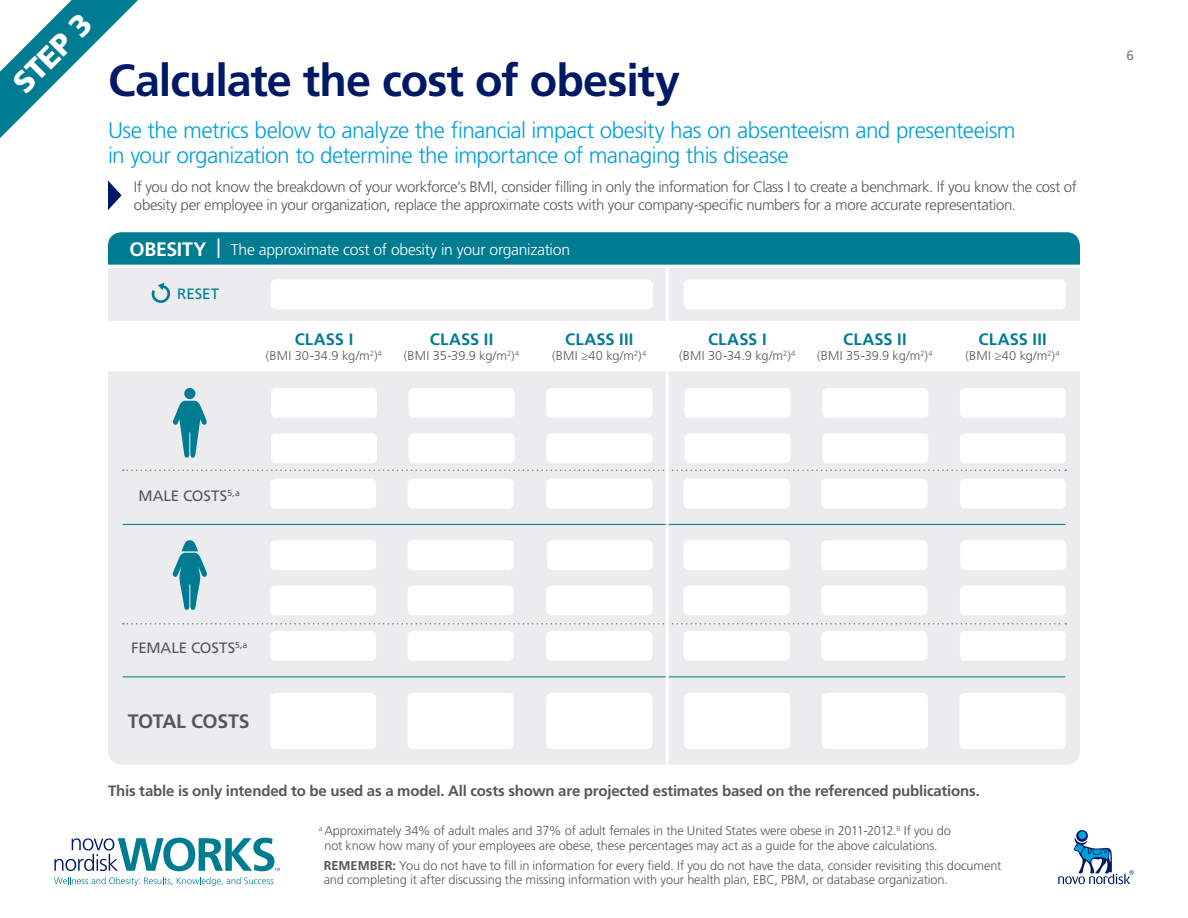
<style>
.page{position:relative;width:1188px;height:918px;background:#fff}
.page>*{position:absolute;margin:0;border:0;box-sizing:border-box;transform-origin:0 0}
.t1{font:700 45px "Frutiger LT Std";letter-spacing:-.025em;color:#001965}
.t2{font:900 30px "Frutiger LT Std";color:#fff}
.t3{font:300 22.5px/25.5px "Frutiger LT Std";letter-spacing:-.025em;color:#009fda}
.t4{font:700 19.5px "Frutiger LT Std";letter-spacing:-.02em;color:#57585a}
.t5{font:700 16.5px "Frutiger LT Std";letter-spacing:.01em;color:#007c92}
.t6{font:300 15.75px "Frutiger LT Std";letter-spacing:-.02em;color:#fff}
.t7{font:300 15px/18px "Frutiger LT Std";letter-spacing:-.025em;color:#57585a}
.t8{font:700 15px "Frutiger LT Std";letter-spacing:-.015em;color:#57585a}
.t9{font:15px "Frutiger LT Std";color:#57585a}
.t10{font:15px "Frutiger LT Std";color:#007c92}
.t11{font:13.5px "Frutiger LT Std";color:#82786f}
.t12{font:300 12.75px/14.2px "Frutiger LT Std";letter-spacing:-.01em;color:#57585a;text-align:center}
.s1{font-weight:700;font-size:19.5px}
.s2{font-weight:400;font-size:19.5px}
.s3{font-weight:700}
</style>
<div class="page">
<svg style="left:1076px;top:830px;width:12px;height:12px"></svg>
<div style="left:1078px;top:831px;width:8px;height:8px;background:#009fda;border-radius:50%"></div>
<svg style="left:1058px;top:837px;width:76px;height:47px"></svg>
<svg style="left:54px;top:877px;width:219px;height:9px"></svg>
<svg style="left:54px;top:838px;width:226px;height:33px"></svg>
<div style="left:108px;top:372px;width:972px;height:393px;background:#ececee"></div>
<div style="left:108px;top:268px;width:972px;height:52px;background:#ececee"></div>
<svg style="left:0;top:0;width:138px;height:138px"></svg>
<hr style="left:123px;top:676px;width:942px;height:1px;background:#007c92">
<hr style="left:123px;top:524px;width:942px;height:1px;background:#007c92">
<svg style="left:123px;top:623px;width:943px;height:2px;background:#d8d6d6"></svg>
<svg style="left:123px;top:470px;width:943px;height:1px"></svg>
<div style="left:271px;top:279px;width:382px;height:30px;background:#fff;border-radius:5px"></div>
<div style="left:270px;top:693px;width:106px;height:56px;background:#fff;border-radius:5px"></div>
<div style="left:684px;top:693px;width:106px;height:56px;background:#fff;border-radius:5px"></div>
<div style="left:408px;top:693px;width:106px;height:56px;background:#fff;border-radius:5px"></div>
<div style="left:822px;top:693px;width:106px;height:56px;background:#fff;border-radius:5px"></div>
<div style="left:546px;top:693px;width:106px;height:56px;background:#fff;border-radius:5px"></div>
<div style="left:960px;top:693px;width:106px;height:56px;background:#fff;border-radius:5px"></div>
<div style="left:684px;top:279px;width:382px;height:30px;background:#fff;border-radius:5px"></div>
<svg style="left:108px;top:180px;width:14px;height:30px"></svg>
<div style="left:270px;top:540px;width:106px;height:30px;background:#fff;border-radius:5px"></div>
<div style="left:270px;top:586px;width:106px;height:29px;background:#fff;border-radius:5px"></div>
<div style="left:270px;top:631px;width:106px;height:30px;background:#fff;border-radius:5px"></div>
<div style="left:408px;top:540px;width:106px;height:30px;background:#fff;border-radius:5px"></div>
<div style="left:408px;top:586px;width:106px;height:29px;background:#fff;border-radius:5px"></div>
<div style="left:408px;top:631px;width:106px;height:30px;background:#fff;border-radius:5px"></div>
<div style="left:547px;top:540px;width:106px;height:30px;background:#fff;border-radius:5px"></div>
<div style="left:546px;top:586px;width:106px;height:29px;background:#fff;border-radius:5px"></div>
<div style="left:546px;top:631px;width:106px;height:30px;background:#fff;border-radius:5px"></div>
<div style="left:684px;top:540px;width:106px;height:30px;background:#fff;border-radius:5px"></div>
<div style="left:684px;top:586px;width:106px;height:29px;background:#fff;border-radius:5px"></div>
<div style="left:684px;top:631px;width:106px;height:30px;background:#fff;border-radius:5px"></div>
<div style="left:821px;top:540px;width:106px;height:30px;background:#fff;border-radius:5px"></div>
<div style="left:821px;top:586px;width:106px;height:29px;background:#fff;border-radius:5px"></div>
<div style="left:821px;top:631px;width:106px;height:30px;background:#fff;border-radius:5px"></div>
<div style="left:960px;top:540px;width:106px;height:30px;background:#fff;border-radius:5px"></div>
<div style="left:960px;top:586px;width:106px;height:29px;background:#fff;border-radius:5px"></div>
<div style="left:960px;top:631px;width:106px;height:30px;background:#fff;border-radius:5px"></div>
<div style="left:546px;top:388px;width:106px;height:30px;background:#fff;border-radius:5px"></div>
<div style="left:546px;top:433px;width:106px;height:30px;background:#fff;border-radius:5px"></div>
<div style="left:546px;top:479px;width:106px;height:30px;background:#fff;border-radius:5px"></div>
<div style="left:409px;top:388px;width:106px;height:30px;background:#fff;border-radius:5px"></div>
<div style="left:409px;top:433px;width:106px;height:30px;background:#fff;border-radius:5px"></div>
<div style="left:408px;top:479px;width:106px;height:30px;background:#fff;border-radius:5px"></div>
<div style="left:271px;top:388px;width:106px;height:30px;background:#fff;border-radius:5px"></div>
<div style="left:271px;top:433px;width:106px;height:30px;background:#fff;border-radius:5px"></div>
<div style="left:270px;top:479px;width:106px;height:30px;background:#fff;border-radius:5px"></div>
<div style="left:960px;top:388px;width:106px;height:30px;background:#fff;border-radius:5px"></div>
<div style="left:960px;top:433px;width:106px;height:30px;background:#fff;border-radius:5px"></div>
<div style="left:960px;top:479px;width:106px;height:30px;background:#fff;border-radius:5px"></div>
<div style="left:822px;top:388px;width:106px;height:30px;background:#fff;border-radius:5px"></div>
<div style="left:822px;top:433px;width:106px;height:30px;background:#fff;border-radius:5px"></div>
<div style="left:821px;top:479px;width:106px;height:30px;background:#fff;border-radius:5px"></div>
<div style="left:685px;top:388px;width:106px;height:30px;background:#fff;border-radius:5px"></div>
<div style="left:685px;top:433px;width:106px;height:30px;background:#fff;border-radius:5px"></div>
<div style="left:684px;top:479px;width:106px;height:30px;background:#fff;border-radius:5px"></div>
<div style="left:108px;top:232px;width:972px;height:33px;background:#007c92"></div>
<hr style="left:666px;top:268px;width:3px;height:497px;background:#fff">
<svg style="left:172px;top:539px;width:35px;height:71px;background:#76b4c0"></svg>
<svg style="left:173px;top:401px;width:34px;height:57px;background:#6aaebb"></svg>
<div style="left:184px;top:388px;width:11px;height:11px;background:#007c92;border-radius:50%"></div>
<svg style="left:151px;top:283px;width:19px;height:20px"></svg>
<p class="t2" style="left:5px;top:74px;width:99px;rotate:-45deg">STEP 3</p>
<p class="t1" style="left:108px;top:54px;width:574px">Calculate the cost of obesity</p>
<p class="t3" style="left:108px;top:117px;width:909px">Use the metrics below to analyze the financial impact obesity has on absenteeism and presenteeism in your organization to determine the importance of managing this disease</p>
<p class="t7" style="left:134px;top:178px;width:944px">If you do not know the breakdown of your workforce’s BMI, consider filling in only the information for Class I to create a benchmark. If you know the cost of obesity per employee in your organization, replace the approximate costs with your company-specific numbers for a more accurate representation.</p>
<p class="t6" style="left:130px;top:240px;width:442px"><span class="s1">OBESITY</span> <span class="s2">|</span> The approximate cost of obesity in your organization</p>
<p class="t10" style="left:177px;top:285px;width:43px">RESET</p>
<p class="t5" style="left:295px;top:329px;width:60px">CLASS I</p>
<p class="t12" style="left:266px;top:348px;width:118px">(BMI 30-34.9 kg/m<sup>2</sup>)<sup>4</sup></p>
<p class="t5" style="left:430px;top:329px;width:65px">CLASS II</p>
<p class="t12" style="left:404px;top:348px;width:117px">(BMI 35-39.9 kg/m<sup>2</sup>)<sup>4</sup></p>
<p class="t5" style="left:565px;top:329px;width:70px">CLASS III</p>
<p class="t12" style="left:552px;top:348px;width:96px">(BMI ≥40 kg/m<sup>2</sup>)<sup>4</sup></p>
<p class="t5" style="left:708px;top:329px;width:60px">CLASS I</p>
<p class="t12" style="left:679px;top:348px;width:118px">(BMI 30-34.9 kg/m<sup>2</sup>)<sup>4</sup></p>
<p class="t5" style="left:843px;top:329px;width:65px">CLASS II</p>
<p class="t12" style="left:817px;top:348px;width:117px">(BMI 35-39.9 kg/m<sup>2</sup>)<sup>4</sup></p>
<p class="t5" style="left:979px;top:329px;width:70px">CLASS III</p>
<p class="t12" style="left:966px;top:348px;width:96px">(BMI ≥40 kg/m<sup>2</sup>)<sup>4</sup></p>
<p class="t11" style="left:1126px;top:47px;width:9px">6</p>
<p class="t9" style="left:139px;top:487px;width:103px">MALE COSTS<sup>5,a</sup></p>
<p class="t9" style="left:131px;top:639px;width:118px">FEMALE COSTS<sup>5,a</sup></p>
<p class="t4" style="left:128px;top:710px;width:123px">TOTAL COSTS</p>
<p class="t8" style="left:108px;top:782px;width:873px">This table is only intended to be used as a model. All costs shown are projected estimates based on the referenced publications.</p>
<p class="t12" style="left:319px;top:824px;width:634px"><sup>a</sup> Approximately 34% of adult males and 37% of adult females in the United States were obese in 2011-2012.<sup>6</sup> If you do not know how many of your employees are obese, these percentages may act as a guide for the above calculations.</p>
<p class="t12" style="left:324px;top:859px;width:679px;text-align:left"><span class="s3">REMEMBER:</span> You do not have to fill in information for every field. If you do not have the data, consider revisiting this document and completing it after discussing the missing information with your health plan, EBC, PBM, or database organization.</p>
</div>
